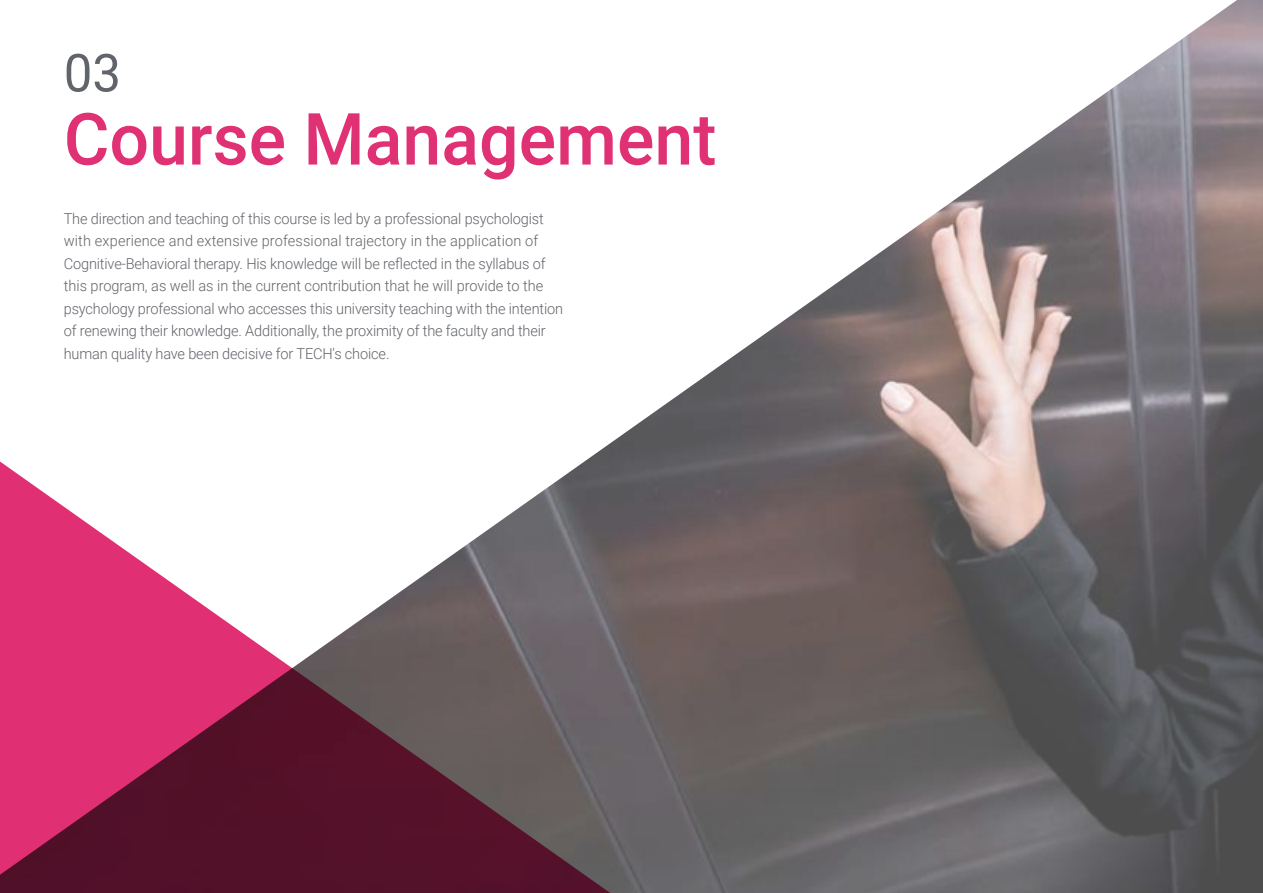
<style>
.page{position:relative;width:1263px;height:893px;background:#fff}
.page>*{position:absolute;margin:0;border:0;box-sizing:border-box;transform-origin:0 0}
.t1{font:500 72px "Roboto";color:#df3174}
.t2{font:52.5px "Roboto";color:#61646a}
.t3{font:300 15px/22.5px "Roboto";letter-spacing:-.01em;color:#61646a}
</style>
<div class="page">
<img style="left:606px;top:0;width:657px;height:893px">
<svg style="left:0;top:446px;width:640px;height:447px"></svg>
<h2 class="t2" style="left:64px;top:36px;width:59px">03</h2>
<h1 class="t1" style="left:64px;top:89px;width:654px">Course Management</h1>
<p class="t3" style="left:64px;top:207px;width:501px">The direction and teaching of this course is led by a professional psychologist with experience and extensive professional trajectory in the application of Cognitive-Behavioral therapy. His knowledge will be reflected in the syllabus of this program, as well as in the current contribution that he will provide to the psychology professional who accesses this university teaching with the intention of renewing their knowledge. Additionally, the proximity of the faculty and their human quality have been decisive for TECH's choice.</p>
</div>
